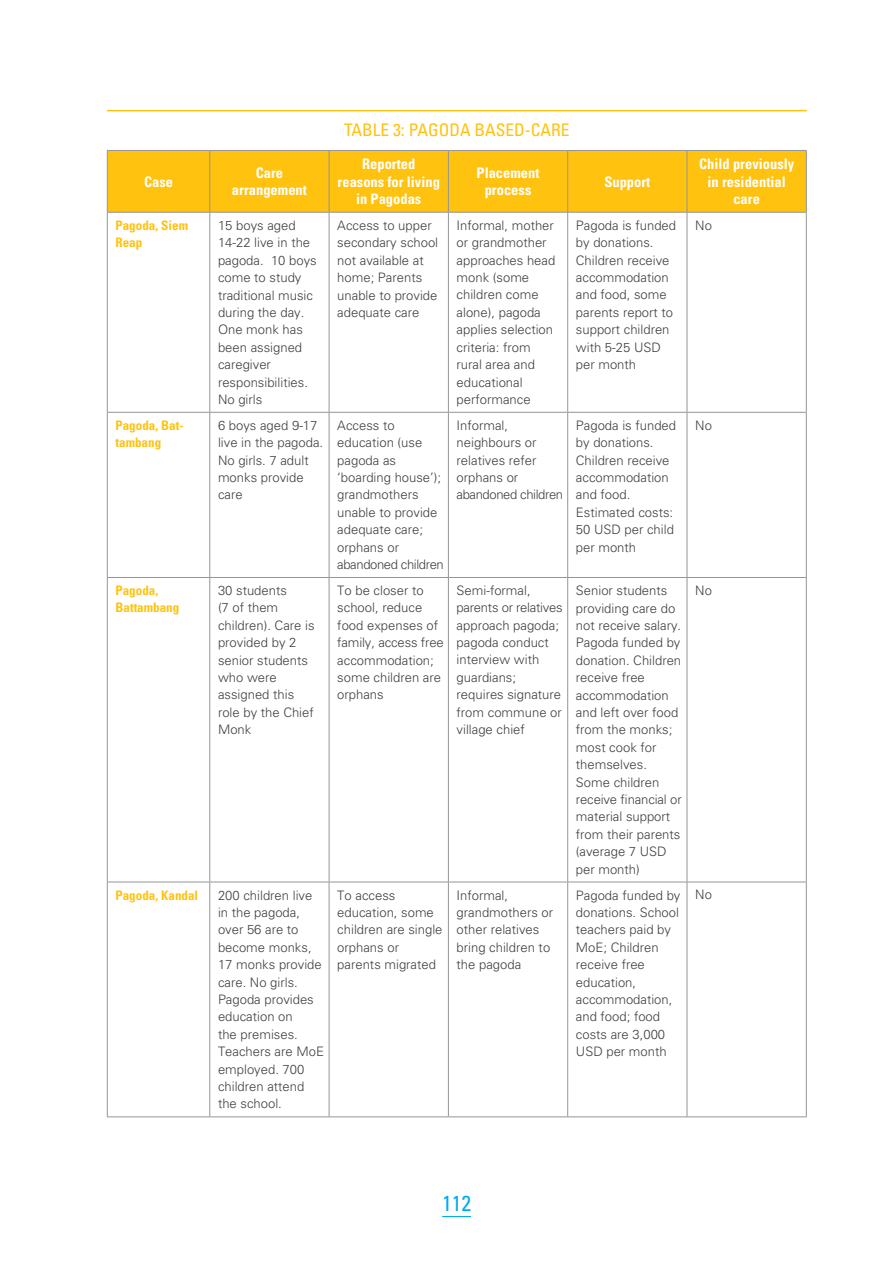
<style>
.page{position:relative;width:893px;height:1263px;background:#fff}
.page>*{position:absolute;margin:0;border:0;box-sizing:border-box;transform-origin:0 0}
.t1{font:condensed 21.75px "Univers LT Std";color:#00aeef}
.t2{font:condensed 17.4px "Univers LT";color:#ffc20e}
.t3{font:700 condensed 14.55px/17.4px "Univers LT Std";color:#fff;text-align:center}
.t4{font:300 13.05px/17.4px "Univers LT Std";color:#404041}
.t5{font:700 condensed 13.05px/17.4px "Univers LT Std";color:#ffc20e}
</style>
<div class="page">
<svg style="left:442px;top:1216px;width:29px;height:1px"></svg>
<hr style="left:107px;top:110px;width:700px;height:1px;background:#ffc20e">
<div style="left:108px;top:151px;width:698px;height:61px;background:#ffc20e"></div>
<hr style="left:107px;top:213px;width:1px;height:199px;background:#939598">
<hr style="left:209px;top:213px;width:1px;height:199px;background:#939598">
<hr style="left:329px;top:213px;width:1px;height:199px;background:#939598">
<hr style="left:448px;top:213px;width:1px;height:199px;background:#939598">
<hr style="left:567px;top:213px;width:1px;height:199px;background:#939598">
<hr style="left:687px;top:213px;width:1px;height:199px;background:#939598">
<hr style="left:806px;top:213px;width:1px;height:199px;background:#939598">
<hr style="left:107px;top:412px;width:103px;height:1px;background:#939598">
<hr style="left:107px;top:413px;width:1px;height:164px;background:#939598">
<hr style="left:210px;top:412px;width:119px;height:1px;background:#939598">
<hr style="left:209px;top:413px;width:1px;height:164px;background:#939598">
<hr style="left:329px;top:412px;width:119px;height:1px;background:#939598">
<hr style="left:329px;top:413px;width:1px;height:164px;background:#939598">
<hr style="left:448px;top:412px;width:120px;height:1px;background:#939598">
<hr style="left:448px;top:413px;width:1px;height:164px;background:#939598">
<hr style="left:568px;top:412px;width:119px;height:1px;background:#939598">
<hr style="left:567px;top:413px;width:1px;height:164px;background:#939598">
<hr style="left:687px;top:412px;width:120px;height:1px;background:#939598">
<hr style="left:687px;top:413px;width:1px;height:164px;background:#939598">
<hr style="left:806px;top:413px;width:1px;height:164px;background:#939598">
<hr style="left:107px;top:577px;width:103px;height:1px;background:#939598">
<hr style="left:107px;top:578px;width:1px;height:304px;background:#939598">
<hr style="left:210px;top:577px;width:119px;height:1px;background:#939598">
<hr style="left:209px;top:578px;width:1px;height:304px;background:#939598">
<hr style="left:329px;top:577px;width:119px;height:1px;background:#939598">
<hr style="left:329px;top:578px;width:1px;height:304px;background:#939598">
<hr style="left:448px;top:577px;width:120px;height:1px;background:#939598">
<hr style="left:448px;top:578px;width:1px;height:304px;background:#939598">
<hr style="left:568px;top:577px;width:119px;height:1px;background:#939598">
<hr style="left:567px;top:578px;width:1px;height:304px;background:#939598">
<hr style="left:687px;top:577px;width:120px;height:1px;background:#939598">
<hr style="left:687px;top:578px;width:1px;height:304px;background:#939598">
<hr style="left:806px;top:578px;width:1px;height:304px;background:#939598">
<hr style="left:107px;top:882px;width:103px;height:1px;background:#939598">
<hr style="left:107px;top:882px;width:1px;height:235px;background:#939598">
<hr style="left:210px;top:882px;width:119px;height:1px;background:#939598">
<hr style="left:209px;top:882px;width:1px;height:235px;background:#939598">
<hr style="left:329px;top:882px;width:119px;height:1px;background:#939598">
<hr style="left:329px;top:882px;width:1px;height:235px;background:#939598">
<hr style="left:448px;top:882px;width:120px;height:1px;background:#939598">
<hr style="left:448px;top:882px;width:1px;height:235px;background:#939598">
<hr style="left:568px;top:882px;width:119px;height:1px;background:#939598">
<hr style="left:567px;top:882px;width:1px;height:235px;background:#939598">
<hr style="left:687px;top:882px;width:120px;height:1px;background:#939598">
<hr style="left:687px;top:882px;width:1px;height:235px;background:#939598">
<hr style="left:806px;top:882px;width:1px;height:235px;background:#939598">
<hr style="left:107px;top:1117px;width:222px;height:1px;background:#939598">
<hr style="left:329px;top:1117px;width:119px;height:1px;background:#939598">
<hr style="left:448px;top:1117px;width:359px;height:1px;background:#939598">
<hr style="left:107px;top:150px;width:103px;height:1px;background:#939598">
<hr style="left:107px;top:151px;width:1px;height:61px;background:#939598">
<hr style="left:210px;top:150px;width:119px;height:1px;background:#939598">
<hr style="left:209px;top:151px;width:1px;height:61px;background:#939598">
<hr style="left:329px;top:150px;width:119px;height:1px;background:#939598">
<hr style="left:329px;top:151px;width:1px;height:61px;background:#939598">
<hr style="left:448px;top:150px;width:120px;height:1px;background:#939598">
<hr style="left:448px;top:151px;width:1px;height:61px;background:#939598">
<hr style="left:568px;top:150px;width:119px;height:1px;background:#939598">
<hr style="left:567px;top:151px;width:1px;height:61px;background:#939598">
<hr style="left:687px;top:150px;width:120px;height:1px;background:#939598">
<hr style="left:687px;top:151px;width:1px;height:61px;background:#939598">
<hr style="left:806px;top:151px;width:1px;height:61px;background:#939598">
<hr style="left:107px;top:212px;width:222px;height:1px;background:#939598">
<hr style="left:329px;top:212px;width:119px;height:1px;background:#939598">
<hr style="left:448px;top:212px;width:359px;height:1px;background:#939598">
<h2 class="t2" style="left:344px;top:119px;width:227px">TABLE 3: PAGODA BASED-CARE</h2>
<p class="t3" style="left:144px;top:174px;width:31px">Case</p>
<p class="t3" style="left:232px;top:165px;width:76px">Care arrangement</p>
<p class="t3" style="left:338px;top:156px;width:104px">Reported reasons for living in Pagodas</p>
<p class="t3" style="left:477px;top:165px;width:64px">Placement process</p>
<p class="t3" style="left:604px;top:174px;width:47px">Support</p>
<p class="t3" style="left:699px;top:156px;width:97px">Child previously in residential care</p>
<p class="t5" style="left:116px;top:217px;width:74px">Pagoda, Siem<br>Reap</p>
<p class="t4" style="left:218px;top:217px;width:100px">15 boys aged<br>14-22 live in the pagoda. 10 boys come to study traditional music during the day.<br>One monk has been assigned caregiver responsibilities.<br>No girls</p>
<p class="t4" style="left:337px;top:217px;width:102px">Access to upper secondary school not available at home; Parents unable to provide adequate care</p>
<p class="t4" style="left:457px;top:217px;width:100px">Informal, mother or grandmother approaches head monk (some children come alone), pagoda applies selection criteria: from rural area and educational performance</p>
<p class="t4" style="left:576px;top:217px;width:102px">Pagoda is funded by donations.<br>Children receive accommodation and food, some parents report to support children with 5-25 USD per month</p>
<p class="t4" style="left:695px;top:217px;width:18px">No</p>
<p class="t5" style="left:116px;top:417px;width:70px">Pagoda, Bat&shy;tambang</p>
<p class="t4" style="left:218px;top:417px;width:107px">6 boys aged 9-17 live in the pagoda.<br>No girls. 7 adult monks provide care</p>
<p class="t4" style="left:337px;top:417px;width:108px">Access to education (use pagoda as ‘boarding house’); grandmothers unable to provide adequate care; orphans or abandoned children</p>
<p class="t4" style="left:457px;top:417px;width:108px">Informal, neighbours or relatives refer orphans or abandoned children</p>
<p class="t4" style="left:576px;top:417px;width:102px">Pagoda is funded by donations.<br>Children receive accommodation and food.<br>Estimated costs:<br>50 USD per child per month</p>
<p class="t4" style="left:695px;top:417px;width:18px">No</p>
<p class="t5" style="left:116px;top:582px;width:65px">Pagoda,<br>Battambang</p>
<p class="t4" style="left:218px;top:582px;width:98px">30 students<br>(7 of them children). Care is provided by 2 senior students who were assigned this role by the Chief<br>Monk</p>
<p class="t4" style="left:337px;top:582px;width:108px">To be closer to school, reduce food expenses of family, access free accommodation; some children are orphans</p>
<p class="t4" style="left:457px;top:582px;width:108px">Semi-formal, parents or relatives approach pagoda; pagoda conduct interview with guardians; requires signature from commune or village chief</p>
<p class="t4" style="left:576px;top:583px;width:107px">Senior students providing care do not receive salary.<br>Pagoda funded by donation. Children receive free accommodation and left over food from the monks; most cook for themselves.<br>Some children receive financial or material support from their parents (average 7 USD per month)</p>
<p class="t4" style="left:695px;top:582px;width:18px">No</p>
<p class="t5" style="left:116px;top:887px;width:84px">Pagoda, Kandal</p>
<p class="t4" style="left:218px;top:887px;width:107px">200 children live in the pagoda, over 56 are to become monks,<br>17 monks provide care. No girls.<br>Pagoda provides education on<br>the premises.<br>Teachers are MoE employed. 700 children attend the school.</p>
<p class="t4" style="left:337px;top:887px;width:107px">To access education, some children are single orphans or parents migrated</p>
<p class="t4" style="left:457px;top:887px;width:98px">Informal, grandmothers or other relatives bring children to the pagoda</p>
<p class="t4" style="left:576px;top:887px;width:106px">Pagoda funded by donations. School teachers paid by<br>MoE; Children receive free education, accommodation, and food; food costs are 3,000<br>USD per month</p>
<p class="t4" style="left:695px;top:887px;width:18px">No</p>
<h1 class="t1" style="left:442px;top:1194px;width:30px">112</h1>
</div>
